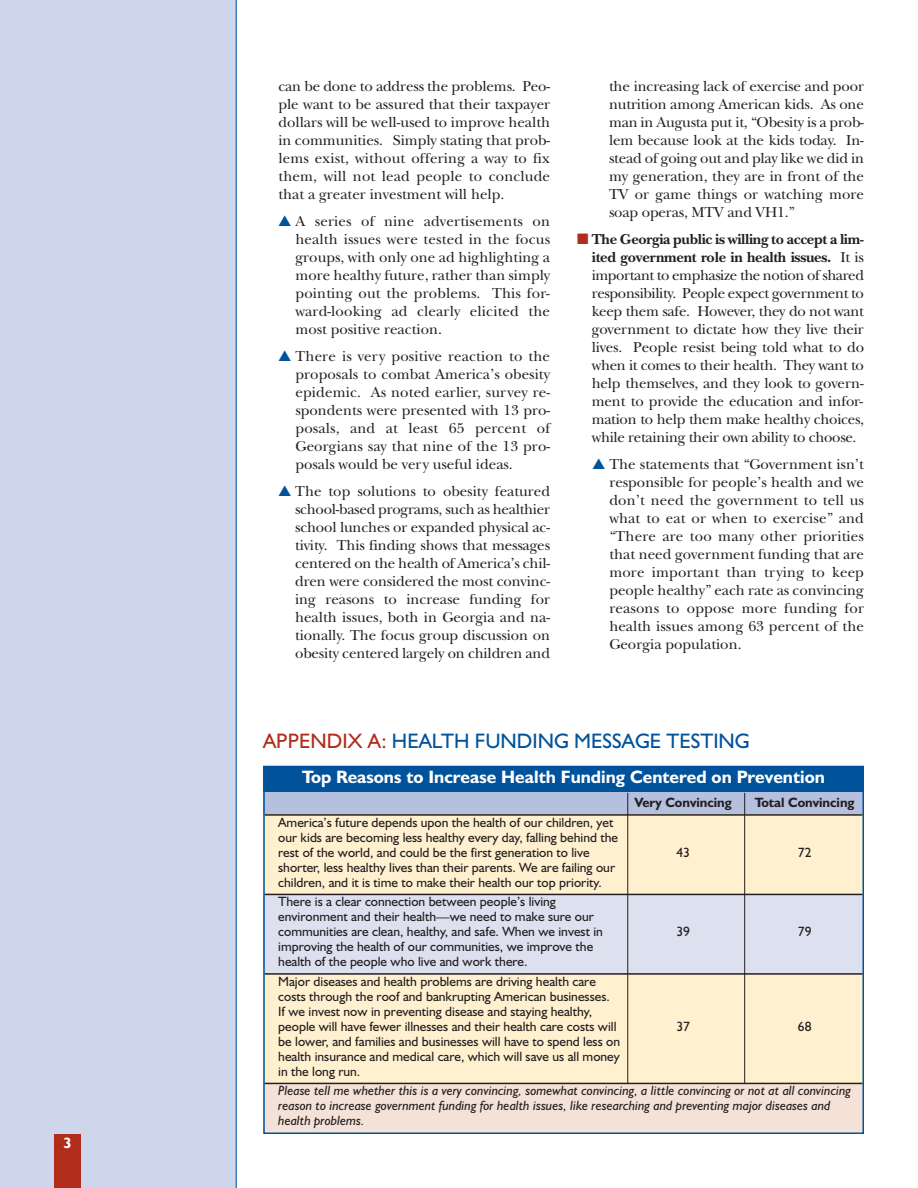
<style>
.page{position:relative;width:918px;height:1188px;background:#fff}
.page>*{position:absolute;margin:0;border:0;box-sizing:border-box;transform-origin:0 0}
.t1{font:21px "Humanist 521 BT";color:#00529b}
.t2{font:700 18px "Humanist 521 BT";color:#fff}
.t3{font:15px/18px "New Baskerville";color:#231f20;text-align:justify}
.t4{font:700 15px "Humanist 521 BT";color:#fff}
.t5{font:13.5px/15px "Humanist 521 BT";color:#231f20}
.t6{font:italic 13.5px/15px "Humanist 521 BT";color:#231f20}
.t7{font:700 13.5px "Humanist 521 BT";color:#231f20}
.s1{color:#00529b}
.s2{color:#b12c1b}
.s3{font-weight:700}
</style>
<div class="page">
<div style="left:0;top:0;width:236px;height:1188px;background:#cfd5ea"></div>
<div style="left:54px;top:1134px;width:27px;height:54px;background:#b12c1b"></div>
<hr style="left:236px;top:0;width:1px;height:1188px;background:#00529b">
<div style="left:263px;top:766px;width:601px;height:27px;background:#00529b"></div>
<div style="left:263px;top:793px;width:601px;height:22px;background:#b5bfde"></div>
<div style="left:263px;top:815px;width:601px;height:79px;background:#fff1d0"></div>
<div style="left:263px;top:1084px;width:601px;height:49px;background:#f4e1d7"></div>
<div style="left:263px;top:895px;width:601px;height:79px;background:#dce0ef"></div>
<div style="left:263px;top:974px;width:601px;height:109px;background:#fff1d0"></div>
<div style="left:263px;top:766px;width:601px;height:368px;border:2px solid #00529b"></div>
<hr style="left:265px;top:814px;width:597px;height:2px;background:#231f20">
<hr style="left:265px;top:894px;width:597px;height:1px;background:#231f20">
<hr style="left:265px;top:973px;width:597px;height:2px;background:#231f20">
<hr style="left:265px;top:1083px;width:597px;height:1px;background:#231f20">
<hr style="left:627px;top:793px;width:1px;height:291px;background:#231f20">
<hr style="left:744px;top:793px;width:1px;height:291px;background:#231f20">
<p class="t4" style="left:63px;top:1137px;width:10px">3</p>
<p class="t3" style="left:278px;top:79px;width:273px">can be done to address the problems. Peo&shy;ple want to be assured that their taxpayer dollars will be well-used to improve health in communities. Simply stating that prob&shy;lems exist, without offering a way to fix them, will not lead people to conclude that a greater investment will help.</p>
<p class="t3" style="left:296px;top:214px;width:256px;text-indent:-17px"><span class="s1">▲</span> A series of nine advertisements on health issues were tested in the focus groups, with only one ad highlighting a more healthy future, rather than simply pointing out the problems. This for&shy;ward-looking ad clearly elicited the most positive reaction.</p>
<p class="t3" style="left:296px;top:349px;width:256px;text-indent:-17px"><span class="s1">▲</span> There is very positive reaction to the proposals to combat America’s obesity epidemic. As noted earlier, survey re&shy;spondents were presented with 13 pro&shy;posals, and at least 65 percent of Georgians say that nine of the 13 pro&shy;posals would be very useful ideas.</p>
<p class="t3" style="left:295px;top:484px;width:257px;text-indent:-17px"><span class="s1">▲</span> The top solutions to obesity featured school-based programs, such as healthier school lunches or expanded physical ac&shy;tivity. This finding shows that messages centered on the health of America’s chil&shy;dren were considered the most convinc&shy;ing reasons to increase funding for health issues, both in Georgia and na&shy;tionally. The focus group discussion on obesity centered largely on children and</p>
<p class="t3" style="left:609px;top:79px;width:257px">the increasing lack of exercise and poor nutrition among American kids. As one man in Augusta put it, “Obesity is a prob&shy;lem because look at the kids today. In&shy;stead of going out and play like we did in my generation, they are in front of the TV or game things or watching more soap operas, MTV and VH1.”</p>
<p class="t3" style="left:592px;top:232px;width:274px;text-indent:-15px"><span class="s2">■</span> <span class="s3">The Georgia public is willing to accept a lim&shy;ited government role in health issues.</span> It is important to emphasize the notion of shared responsibility. People expect government to keep them safe. However, they do not want government to dictate how they live their lives. People resist being told what to do when it comes to their health. They want to help themselves, and they look to govern&shy;ment to provide the education and infor&shy;mation to help them make healthy choices, while retaining their own ability to choose.</p>
<p class="t3" style="left:609px;top:457px;width:256px;text-indent:-17px"><span class="s1">▲</span> The statements that “Government isn’t responsible for people’s health and we don’t need the government to tell us what to eat or when to exercise” and “There are too many other priorities that need government funding that are more important than trying to keep people healthy” each rate as convincing reasons to oppose more funding for health issues among 63 percent of the Georgia population.</p>
<h1 class="t1" style="left:263px;top:734px;width:488px"><span class="s2">APPENDIX A:</span> HEALTH FUNDING MESSAGE TESTING</h1>
<p class="t2" style="left:302px;top:771px;width:524px">Top Reasons to Increase Health Funding Centered on Prevention</p>
<p class="t7" style="left:635px;top:798px;width:99px">Very Convincing</p>
<p class="t7" style="left:755px;top:798px;width:101px">Total Convincing</p>
<p class="t5" style="left:278px;top:816px;width:341px">America’s future depends upon the health of our children, yet our kids are becoming less healthy every day, falling behind the rest of the world, and could be the first generation to live</p>
<p class="t5" style="left:676px;top:846px;width:15px">43</p>
<p class="t5" style="left:798px;top:846px;width:15px">72</p>
<p class="t5" style="left:278px;top:861px;width:338px">shorter, less healthy lives than their parents. We are failing our children, and it is time to make their health our top priority.</p>
<p class="t5" style="left:278px;top:896px;width:326px">There is a clear connection between people’s living environment and their health—we need to make sure our communities are clean, healthy, and safe. When we invest in</p>
<p class="t5" style="left:278px;top:941px;width:317px">improving the health of our communities, we improve the health of the people who live and work there.</p>
<p class="t5" style="left:278px;top:975px;width:340px">Major diseases and health problems are driving health care costs through the roof and bankrupting American businesses.<br>If we invest now in preventing disease and staying healthy, people will have fewer illnesses and their health care costs will</p>
<p class="t5" style="left:676px;top:926px;width:15px">39</p>
<p class="t5" style="left:798px;top:926px;width:15px">79</p>
<p class="t5" style="left:676px;top:1020px;width:15px">37</p>
<p class="t5" style="left:798px;top:1020px;width:15px">68</p>
<p class="t5" style="left:278px;top:1035px;width:343px;text-align:justify">be lower, and families and businesses will have to spend less on health insurance and medical care, which will save us all money in the long run.</p>
<p class="t6" style="left:278px;top:1085px;width:575px">Please tell me whether this is a very convincing, somewhat convincing, a little convincing or not at all convincing reason to increase government funding for health issues, like researching and preventing major diseases and health problems.</p>
</div>
